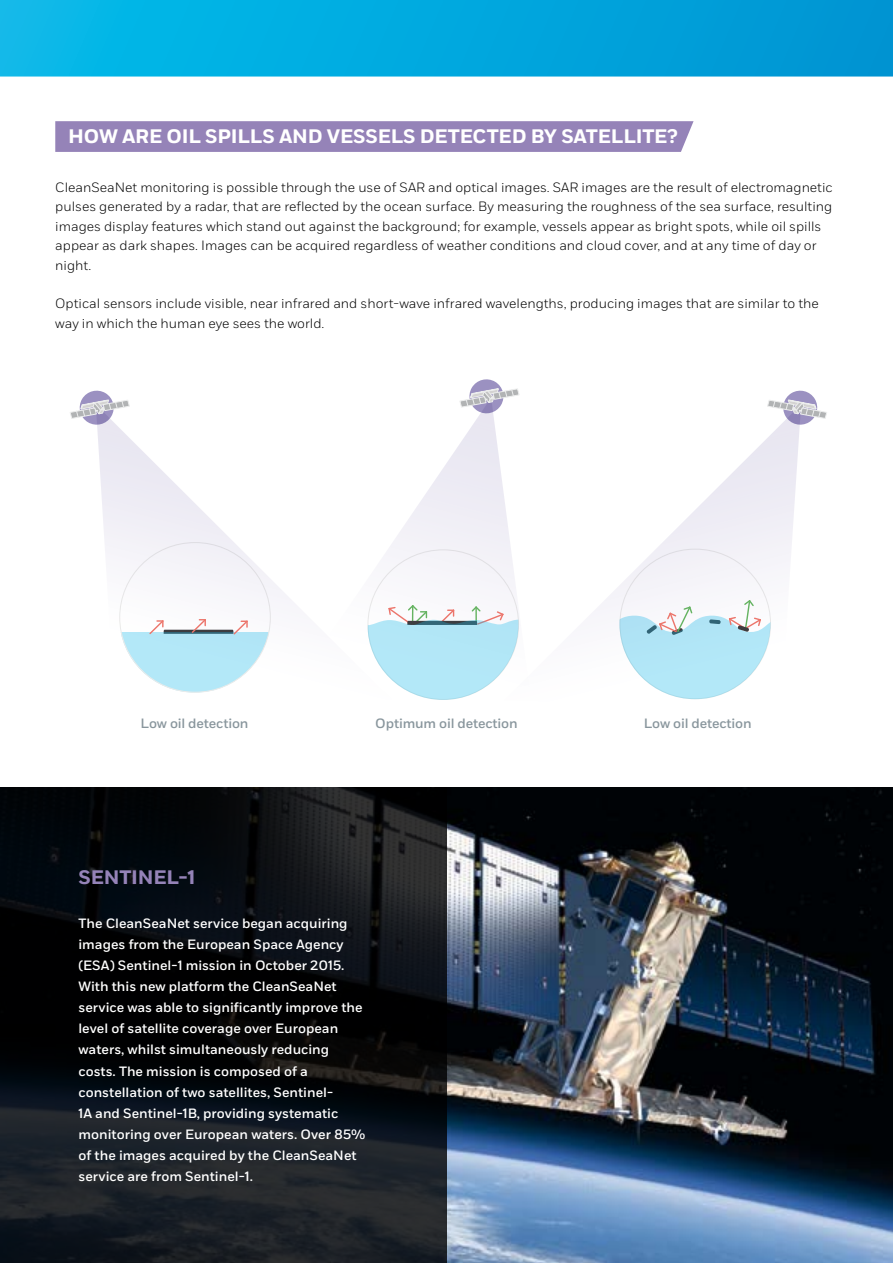
<style>
.page{position:relative;width:893px;height:1263px;background:#fff}
.page>*{position:absolute;margin:0;border:0;box-sizing:border-box;transform-origin:0 0}
.t1{font:700 19.5px "Fort";letter-spacing:-.01em;color:#fff}
.t2{font:700 19.5px "Fort";letter-spacing:-.01em;color:#9583b8}
.t3{font:300 13.5px/19.5px "Fort";color:#000}
.t4{font:500 13.5px/21px "Fort";color:#fff}
.t5{font:500 13.5px "Fort";letter-spacing:-.01em;color:#89969d}
</style>
<div class="page">
<svg style="left:0;top:0;width:893px;height:77px;background:#02a8de"></svg>
<svg style="left:55px;top:121px;width:639px;height:31px;background:#9785b9"></svg>
<svg style="left:392px;top:401px;width:112px;height:185px"></svg>
<svg style="left:460px;top:379px;width:59px;height:37px"></svg>
<svg style="left:97px;top:427px;width:295px;height:266px"></svg>
<svg style="left:70px;top:390px;width:60px;height:37px"></svg>
<svg style="left:504px;top:404px;width:296px;height:296px"></svg>
<svg style="left:767px;top:390px;width:60px;height:37px"></svg>
<svg style="left:148px;top:618px;width:101px;height:18px"></svg>
<svg style="left:367px;top:604px;width:151px;height:96px"></svg>
<svg style="left:619px;top:599px;width:151px;height:100px"></svg>
<img style="left:446px;top:787px;width:447px;height:476px">
<svg style="left:0;top:787px;width:446px;height:476px;background:#0e1216"></svg>
<h1 class="t1" style="left:68px;top:125px;width:611px">HOW ARE OIL SPILLS AND VESSELS DETECTED BY SATELLITE?</h1>
<p class="t3" style="left:55px;top:177px;width:779px">CleanSeaNet monitoring is possible through the use of SAR and optical images. SAR images are the result of electromagnetic pulses generated by a radar, that are reflected by the ocean surface. By measuring the roughness of the sea surface, resulting images display features which stand out against the background; for example, vessels appear as bright spots, while oil spills appear as dark shapes. Images can be acquired regardless of weather conditions and cloud cover, and at any time of day or night.</p>
<p class="t3" style="left:55px;top:294px;width:765px">Optical sensors include visible, near infrared and short-wave infrared wavelengths, producing images that are similar to the way in which the human eye sees the world.</p>
<p class="t5" style="left:141px;top:715px;width:109px">Low oil detection</p>
<p class="t5" style="left:375px;top:715px;width:144px">Optimum oil detection</p>
<p class="t5" style="left:644px;top:715px;width:109px">Low oil detection</p>
<h1 class="t2" style="left:78px;top:865px;width:118px">SENTINEL-1</h1>
<p class="t4" style="left:78px;top:913px;width:288px">The CleanSeaNet service began acquiring images from the European Space Agency (ESA) Sentinel-1 mission in October 2015.<br>With this new platform the CleanSeaNet service was able to significantly improve the level of satellite coverage over European waters, whilst simultaneously reducing costs. The mission is composed of a constellation of two satellites, Sentinel-<br>1A and Sentinel-1B, providing systematic monitoring over European waters. Over 85% of the images acquired by the CleanSeaNet service are from Sentinel-1.</p>
</div>
